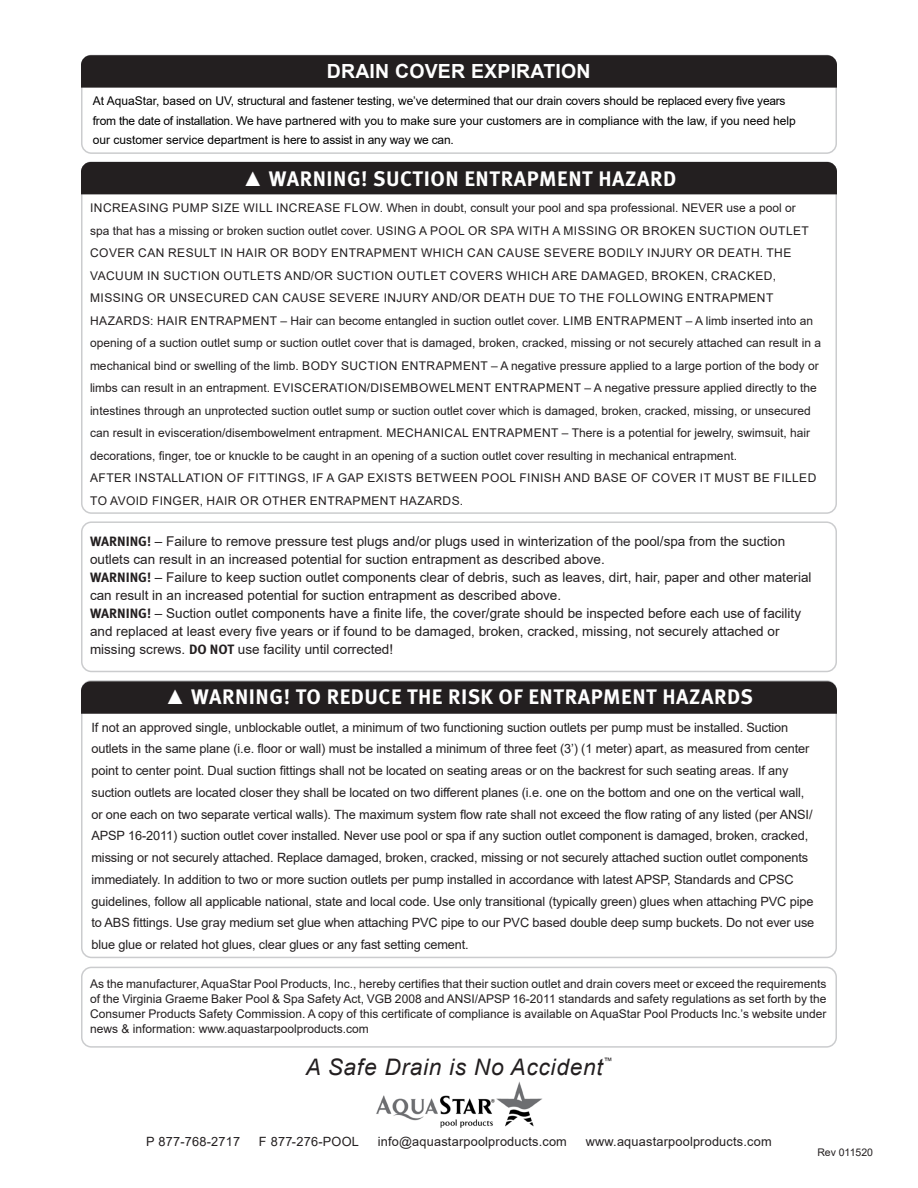
<style>
.page{position:relative;width:918px;height:1188px;background:#fff}
.page>*{position:absolute;margin:0;border:0;box-sizing:border-box;transform-origin:0 0}
.t1{font:italic 22.8px "Arial";letter-spacing:.03em;color:#231f20}
.t2{font:700 21px "Meta Pro";letter-spacing:.025em;color:#fff}
.t3{font:700 19.5px "Arial";letter-spacing:.01em;color:#fff}
.t4{font:13.5px/18px "Arial";color:#231f20}
.t5{font:12.75px/21.8px "Arial";letter-spacing:-.01em;color:#231f20}
.t6{font:12.75px "Arial";letter-spacing:.015em;color:#231f20}
.t7{font:12.75px "Arial";letter-spacing:.02em;color:#231f20}
.t8{font:12px/22.5px "Arial";color:#231f20;text-align:justify}
.t9{font:12px/19.5px "Arial";letter-spacing:-.01em;color:#000}
.t10{font:10.5px "Arial";color:#231f20}
.t11{font:italic 8.85px "Arial";color:#231f20}
.s1{font-family:"Arial";font-weight:400}
.s2{font-family:"Meta Pro";font-weight:700}
</style>
<div class="page">
<div style="left:81px;top:55px;width:756px;height:99px;border:2px solid #cbccce;border-radius:10px"></div>
<div style="left:81px;top:55px;width:756px;height:33px;background:#231f20"></div>
<div style="left:81px;top:967px;width:756px;height:81px;border:2px solid #cbccce;border-radius:10px"></div>
<div style="left:81px;top:521px;width:756px;height:151px;border:2px solid #cbccce;border-radius:10px"></div>
<img style="left:376px;top:1082px;width:166px;height:46px">
<div style="left:81px;top:162px;width:756px;height:32px;background:#231f20"></div>
<div style="left:81px;top:680px;width:756px;height:278px;border:2px solid #cbccce;border-radius:10px"></div>
<div style="left:81px;top:681px;width:756px;height:33px;background:#231f20"></div>
<p class="t3" style="left:327px;top:58px;width:265px">DRAIN COVER EXPIRATION</p>
<p class="t9" style="left:93px;top:91px;width:705px">At AquaStar, based on UV, structural and fastener testing, we’ve determined that our drain covers should be replaced every five years from the date of installation. We have partnered with you to make sure your customers are in compliance with the law, if you need help our customer service department is here to assist in any way we can.</p>
<p class="t2" style="left:242px;top:162px;width:435px"><span class="s1">▲</span> WARNING! SUCTION ENTRAPMENT HAZARD</p>
<p class="t8" style="left:90px;top:197px;width:733px;text-align:left">INCREASING PUMP SIZE WILL INCREASE FLOW. When in doubt, consult your pool and spa professional. NEVER use a pool or<br>spa that has a missing or broken suction outlet cover. USING A POOL OR SPA WITH A MISSING OR BROKEN SUCTION OUTLET COVER CAN RESULT IN HAIR OR BODY ENTRAPMENT WHICH CAN CAUSE SEVERE BODILY INJURY OR DEATH. THE VACUUM IN SUCTION OUTLETS AND/OR SUCTION OUTLET COVERS WHICH ARE DAMAGED, BROKEN, CRACKED, MISSING OR UNSECURED CAN CAUSE SEVERE INJURY AND/OR DEATH DUE TO THE FOLLOWING ENTRAPMENT HAZARDS: HAIR ENTRAPMENT – Hair can become entangled in suction outlet cover. LIMB ENTRAPMENT – A limb inserted into an opening of a suction outlet sump or suction outlet cover that is damaged, broken, cracked, missing or not securely attached can result in a mechanical bind or swelling of the limb. BODY SUCTION ENTRAPMENT – A negative pressure applied to a large portion of the body or limbs can result in an entrapment. EVISCERATION/DISEMBOWELMENT ENTRAPMENT – A negative pressure applied directly to the intestines through an unprotected suction outlet sump or suction outlet cover which is damaged, broken, cracked, missing, or unsecured can result in evisceration/disembowelment entrapment. MECHANICAL ENTRAPMENT – There is a potential for jewelry, swimsuit, hair decorations, finger, toe or knuckle to be caught in an opening of a suction outlet cover resulting in mechanical entrapment.<br>AFTER INSTALLATION OF FITTINGS, IF A GAP EXISTS BETWEEN POOL FINISH AND BASE OF COVER IT MUST BE FILLED TO AVOID FINGER, HAIR OR OTHER ENTRAPMENT HAZARDS.</p>
<p class="t4" style="left:90px;top:532px;width:697px"><span class="s2">WARNING!</span> – Failure to remove pressure test plugs and/or plugs used in winterization of the pool/spa from the suction outlets can result in an increased potential for suction entrapment as described above.</p>
<p class="t4" style="left:90px;top:568px;width:723px"><span class="s2">WARNING!</span> – Failure to keep suction outlet components clear of debris, such as leaves, dirt, hair, paper and other material can result in an increased potential for suction entrapment as described above.</p>
<p class="t4" style="left:90px;top:604px;width:713px"><span class="s2">WARNING!</span> – Suction outlet components have a finite life, the cover/grate should be inspected before each use of facility and replaced at least every five years or if found to be damaged, broken, cracked, missing, not securely attached or missing screws. <span class="s2">DO NOT</span> use facility until corrected!</p>
<p class="t2" style="left:165px;top:681px;width:590px"><span class="s1">▲</span> WARNING! TO REDUCE THE RISK OF ENTRAPMENT HAZARDS</p>
<p class="t5" style="left:92px;top:716px;width:724px">If not an approved single, unblockable outlet, a minimum of two functioning suction outlets per pump must be installed. Suction outlets in the same plane (i.e. floor or wall) must be installed a minimum of three feet (3’) (1 meter) apart, as measured from center point to center point. Dual suction fittings shall not be located on seating areas or on the backrest for such seating areas. If any suction outlets are located closer they shall be located on two different planes (i.e. one on the bottom and one on the vertical wall, or one each on two separate vertical walls). The maximum system flow rate shall not exceed the flow rating of any listed (per ANSI/ APSP 16-2011) suction outlet cover installed. Never use pool or spa if any suction outlet component is damaged, broken, cracked, missing or not securely attached. Replace damaged, broken, cracked, missing or not securely attached suction outlet components immediately. In addition to two or more suction outlets per pump installed in accordance with latest APSP, Standards and CPSC guidelines, follow all applicable national, state and local code. Use only transitional (typically green) glues when attaching PVC pipe to ABS fittings. Use gray medium set glue when attaching PVC pipe to our PVC based double deep sump buckets. Do not ever use blue glue or related hot glues, clear glues or any fast setting cement.</p>
<p class="t8" style="left:90px;top:977px;width:738px;line-height:15px">As the manufacturer, AquaStar Pool Products, Inc., hereby certifies that their suction outlet and drain covers meet or exceed the requirements of the Virginia Graeme Baker Pool &amp; Spa Safety Act, VGB 2008 and ANSI/APSP 16-2011 standards and safety regulations as set forth by the Consumer Products Safety Commission. A copy of this certificate of compliance is available on AquaStar Pool Products Inc.’s website under news &amp; information: www.aquastarpoolproducts.com</p>
<p class="t1" style="left:306px;top:1052px;width:298px">A Safe Drain is No Accident</p>
<p class="t11" style="left:603px;top:1056px;width:10px">™</p>
<p class="t6" style="left:146px;top:1133px;width:95px">P 877-768-2717</p>
<p class="t7" style="left:259px;top:1133px;width:102px">F 877-276-POOL</p>
<p class="t6" style="left:378px;top:1133px;width:191px">info@aquastarpoolproducts.com</p>
<p class="t6" style="left:586px;top:1133px;width:187px">www.aquastarpoolproducts.com</p>
<p class="t10" style="left:817px;top:1145px;width:57px">Rev 011520</p>
</div>
